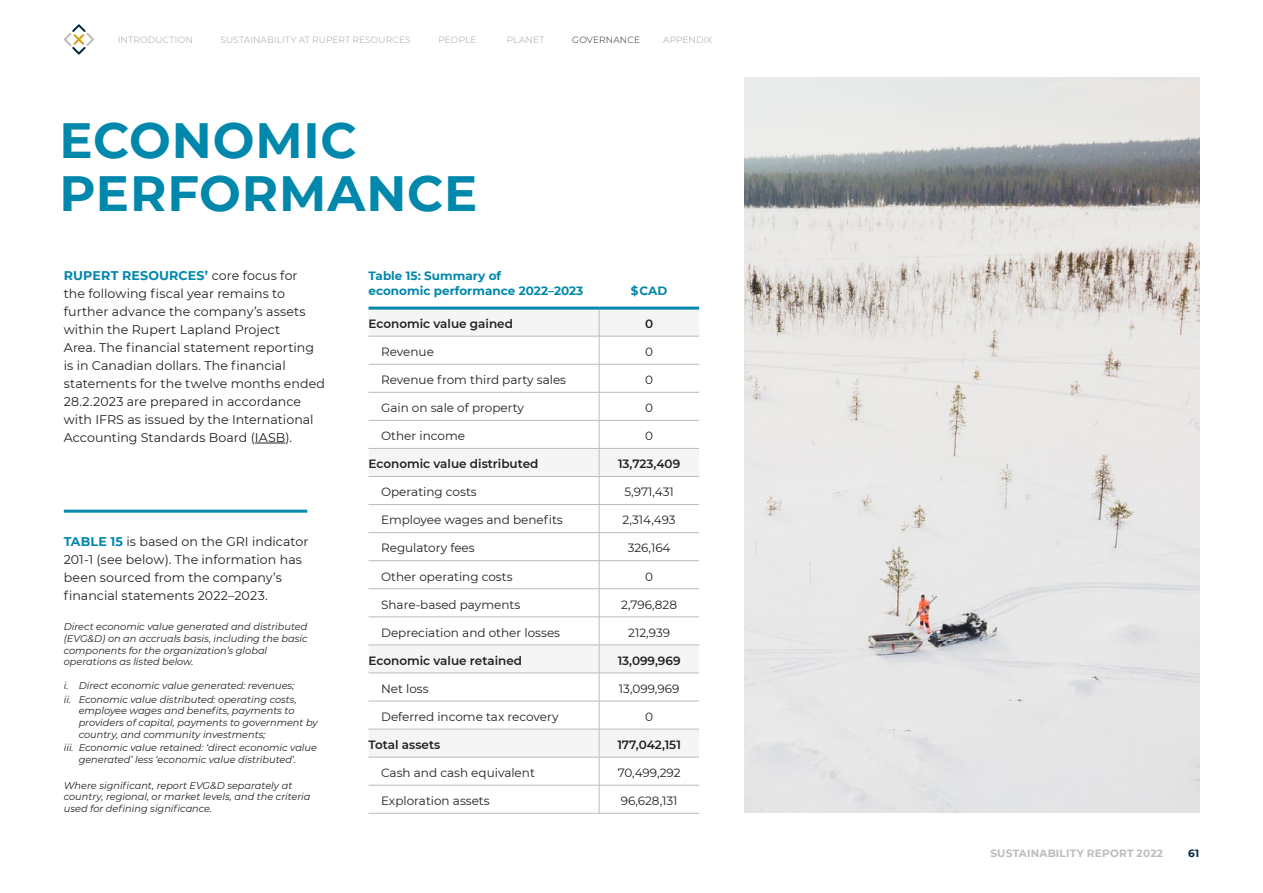
<style>
.page{position:relative;width:1263px;height:893px;background:#fff}
.page>*{position:absolute;margin:0;border:0;box-sizing:border-box;transform-origin:0 0}
.Tokmanni_väliotsikko{font:700 49.5px/52.5px "Montserrat";letter-spacing:.015em;color:#0087ac}
.Manna_SIS__Leipäteks{font:12.6px/18px "Montserrat";letter-spacing:.005em;color:#231f20}
.t1{font:12px "Montserrat";color:#231f20}
.t2{font:600 12px "Montserrat";color:#231f20}
.t3{font:700 12px/15px "Montserrat";color:#0087ac}
.t4{font:700 10.5px "Montserrat";letter-spacing:.02em;color:#babcbe}
.t5{font:700 10.5px "Montserrat";color:#002847}
.t6{font:italic 9.75px/11.7px "Montserrat";color:#231f20}
.t7{font:300 9px "Montserrat";letter-spacing:.02em;color:#9d9fa2}
.t8{font:300 9px "Montserrat";letter-spacing:.02em;color:#231f20}
.s1{font-weight:700;color:#0087ac}
</style>
<div class="page">
<svg style="left:64px;top:24px;width:30px;height:31px"></svg>
<img style="left:744px;top:77px;width:455px;height:735px">
<hr style="left:255px;top:443px;width:30px;height:1px;background:#231f20">
<svg style="left:368px;top:310px;width:331px;height:447px"></svg>
<hr style="left:368px;top:336px;width:231px;height:1px;background:#babcbe">
<hr style="left:599px;top:336px;width:100px;height:1px;background:#babcbe">
<hr style="left:368px;top:364px;width:231px;height:1px;background:#babcbe">
<hr style="left:599px;top:364px;width:100px;height:1px;background:#babcbe">
<hr style="left:368px;top:392px;width:231px;height:1px;background:#babcbe">
<hr style="left:599px;top:392px;width:100px;height:1px;background:#babcbe">
<hr style="left:368px;top:420px;width:231px;height:1px;background:#babcbe">
<hr style="left:599px;top:420px;width:100px;height:1px;background:#babcbe">
<hr style="left:368px;top:448px;width:231px;height:1px;background:#babcbe">
<hr style="left:599px;top:448px;width:100px;height:1px;background:#babcbe">
<hr style="left:368px;top:476px;width:231px;height:1px;background:#babcbe">
<hr style="left:599px;top:476px;width:100px;height:1px;background:#babcbe">
<hr style="left:368px;top:504px;width:231px;height:1px;background:#babcbe">
<hr style="left:599px;top:504px;width:100px;height:1px;background:#babcbe">
<hr style="left:368px;top:532px;width:231px;height:1px;background:#babcbe">
<hr style="left:599px;top:532px;width:100px;height:1px;background:#babcbe">
<hr style="left:368px;top:560px;width:231px;height:1px;background:#babcbe">
<hr style="left:599px;top:560px;width:100px;height:1px;background:#babcbe">
<hr style="left:368px;top:588px;width:231px;height:1px;background:#babcbe">
<hr style="left:599px;top:588px;width:100px;height:1px;background:#babcbe">
<hr style="left:368px;top:617px;width:231px;height:1px;background:#babcbe">
<hr style="left:599px;top:617px;width:100px;height:1px;background:#babcbe">
<hr style="left:368px;top:645px;width:231px;height:1px;background:#babcbe">
<hr style="left:599px;top:645px;width:100px;height:1px;background:#babcbe">
<hr style="left:368px;top:673px;width:231px;height:1px;background:#babcbe">
<hr style="left:599px;top:673px;width:100px;height:1px;background:#babcbe">
<hr style="left:368px;top:701px;width:231px;height:1px;background:#babcbe">
<hr style="left:599px;top:701px;width:100px;height:1px;background:#babcbe">
<hr style="left:368px;top:729px;width:231px;height:1px;background:#babcbe">
<hr style="left:599px;top:729px;width:100px;height:1px;background:#babcbe">
<hr style="left:368px;top:757px;width:231px;height:1px;background:#babcbe">
<hr style="left:599px;top:757px;width:100px;height:1px;background:#babcbe">
<hr style="left:368px;top:785px;width:231px;height:1px;background:#babcbe">
<hr style="left:599px;top:785px;width:100px;height:1px;background:#babcbe">
<svg style="left:599px;top:310px;width:1px;height:503px"></svg>
<hr style="left:368px;top:813px;width:231px;height:1px;background:#babcbe">
<hr style="left:599px;top:813px;width:100px;height:1px;background:#babcbe">
<hr style="left:368px;top:307px;width:231px;height:3px;background:#0087ac">
<hr style="left:599px;top:307px;width:100px;height:3px;background:#0087ac">
<hr style="left:64px;top:510px;width:243px;height:3px;background:#0087ac">
<p class="t7" style="left:118px;top:33px;width:76px">INTRODUCTION</p>
<p class="t7" style="left:220px;top:33px;width:192px">SUSTAINABILITY AT RUPERT RESOURCES</p>
<p class="t7" style="left:438px;top:33px;width:40px">PEOPLE</p>
<p class="t7" style="left:507px;top:33px;width:39px">PLANET</p>
<p class="t8" style="left:572px;top:33px;width:69px">GOVERNANCE</p>
<p class="t7" style="left:663px;top:33px;width:51px">APPENDIX</p>
<p class="Tokmanni_väliotsikko" style="left:60px;top:112px;width:419px">ECONOMIC<br>PERFORMANCE</p>
<p class="Manna_SIS__Leipäteks" style="left:64px;top:266px;width:263px"><span class="s1">RUPERT RESOURCES’</span> core focus for<br>the following fiscal year remains to further advance the company’s assets within the Rupert Lapland Project<br>Area. The financial statement reporting is in Canadian dollars. The financial statements for the twelve months ended 28.2.2023 are prepared in accordance with IFRS as issued by the International Accounting Standards Board (IASB).</p>
<p class="t3" style="left:368px;top:268px;width:216px">Table 15: Summary of<br>economic performance 2022–2023</p>
<p class="t3" style="left:631px;top:283px;width:38px">$ CAD</p>
<p class="t2" style="left:368px;top:315px;width:146px">Economic value gained</p>
<p class="t2" style="left:645px;top:315px;width:10px">0</p>
<p class="t1" style="left:381px;top:343px;width:54px">Revenue</p>
<p class="t1" style="left:645px;top:343px;width:9px">0</p>
<p class="t1" style="left:381px;top:372px;width:187px">Revenue from third party sales</p>
<p class="t1" style="left:645px;top:372px;width:9px">0</p>
<p class="t1" style="left:381px;top:400px;width:144px">Gain on sale of property</p>
<p class="t1" style="left:645px;top:400px;width:9px">0</p>
<p class="t1" style="left:381px;top:428px;width:85px">Other income</p>
<p class="t1" style="left:645px;top:428px;width:9px">0</p>
<p class="t2" style="left:368px;top:455px;width:171px">Economic value distributed</p>
<p class="t2" style="left:618px;top:455px;width:64px">13,723,409</p>
<p class="t1" style="left:381px;top:484px;width:97px">Operating costs</p>
<p class="t1" style="left:624px;top:484px;width:51px">5,971,431</p>
<p class="t1" style="left:381px;top:512px;width:183px">Employee wages and benefits</p>
<p class="t1" style="left:623px;top:512px;width:55px">2,314,493</p>
<p class="t1" style="left:381px;top:540px;width:95px">Regulatory fees</p>
<p class="t1" style="left:628px;top:540px;width:44px">326,164</p>
<p class="t1" style="left:381px;top:568px;width:133px">Other operating costs</p>
<p class="t1" style="left:645px;top:568px;width:9px">0</p>
<p class="t1" style="left:381px;top:596px;width:141px">Share-based payments</p>
<p class="t1" style="left:621px;top:596px;width:57px">2,796,828</p>
<p class="t1" style="left:381px;top:624px;width:181px">Depreciation and other losses</p>
<p class="t1" style="left:628px;top:624px;width:43px">212,939</p>
<p class="t2" style="left:368px;top:652px;width:155px">Economic value retained</p>
<p class="t2" style="left:618px;top:652px;width:64px">13,099,969</p>
<p class="t1" style="left:381px;top:680px;width:49px">Net loss</p>
<p class="t1" style="left:619px;top:680px;width:62px">13,099,969</p>
<p class="t1" style="left:381px;top:708px;width:179px">Deferred income tax recovery</p>
<p class="t1" style="left:645px;top:708px;width:9px">0</p>
<p class="t2" style="left:368px;top:736px;width:73px">Total assets</p>
<p class="t2" style="left:617px;top:736px;width:65px">177,042,151</p>
<p class="t1" style="left:381px;top:764px;width:155px">Cash and cash equivalent</p>
<p class="t1" style="left:618px;top:764px;width:64px">70,499,292</p>
<p class="t1" style="left:381px;top:792px;width:110px">Exploration assets</p>
<p class="t1" style="left:621px;top:792px;width:58px">96,628,131</p>
<p class="Manna_SIS__Leipäteks" style="left:64px;top:533px;width:246px"><span class="s1">TABLE 15</span> is based on the GRI indicator 201-1 (see below). The information has been sourced from the company’s financial statements 2022–2023.</p>
<p class="t6" style="left:64px;top:620px;width:245px">Direct economic value generated and distributed (EVG&amp;D) on an accruals basis, including the basic components for the organization’s global operations as listed below.</p>
<p class="t6" style="left:64px;top:679px;width:232px">i. Direct economic value generated: revenues;</p>
<p class="t6" style="left:79px;top:693px;width:241px;text-indent:-15px">ii. Economic value distributed: operating costs, employee wages and benefits, payments to providers of capital, payments to government by country, and community investments;</p>
<p class="t6" style="left:79px;top:742px;width:240px;text-indent:-15px">iii. Economic value retained: ‘direct economic value generated’ less ‘economic value distributed’.</p>
<p class="t6" style="left:64px;top:779px;width:248px">Where significant, report EVG&amp;D separately at country, regional, or market levels, and the criteria used for defining significance.</p>
<p class="t4" style="left:990px;top:845px;width:174px">SUSTAINABILITY REPORT 2022</p>
<p class="t5" style="left:1188px;top:845px;width:13px">61</p>
</div>
